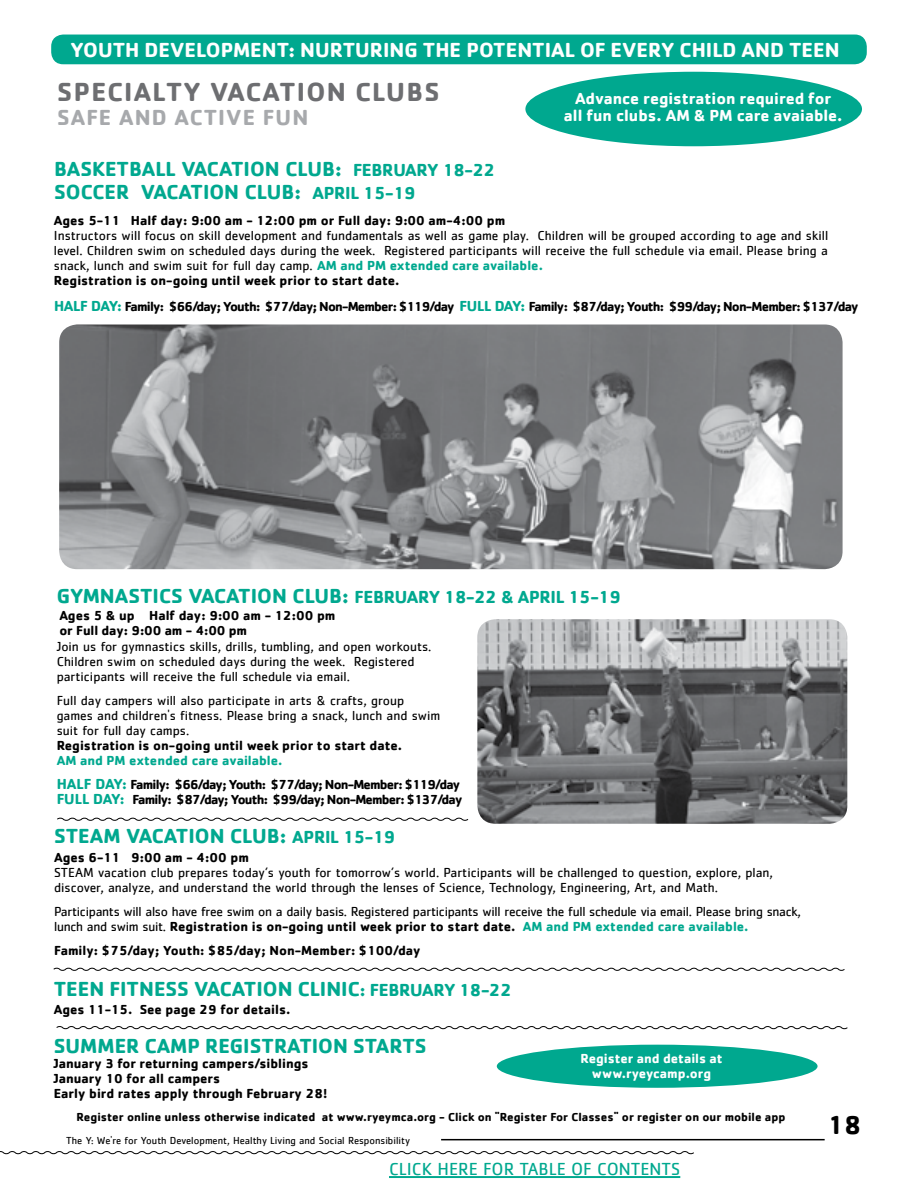
<style>
.page{position:relative;width:918px;height:1188px;background:#fff}
.page>*{position:absolute;margin:0;border:0;box-sizing:border-box;transform-origin:0 0}
.t1{font:700 27px "Cachet";letter-spacing:.05em;color:#6d6e71}
.t2{font:700 27px "Cachet";color:#000}
.t3{font:700 22.5px "Cachet";letter-spacing:.05em;color:#a7a9ac}
.t4{font:700 21px/23.2px "Cachet";color:#00a88f}
.t5{font:700 21px "Cachet";color:#fff}
.t6{font:700 18px "Cachet";letter-spacing:-.02em;color:#00a88f}
.t7{font:18px "Cachet";color:#00a88f}
.t8{font:700 16.5px/16.5px "Cachet";color:#fff;text-align:center}
.t9{font:13.5px/15px "Cachet";color:#000}
.t10{font:700 13.5px/15px "Cachet";color:#000}
.t11{font:700 13.5px/15px "Cachet";letter-spacing:-.06em;color:#000}
.t12{font:13.5px/15px "Cachet";letter-spacing:-.02em;color:#000}
.t13{font:700 13.5px/15px "Cachet";color:#fff;text-align:center}
.t14{font:700 13.5px "Cachet";color:#00a88f}
.t15{font:700 12px "Cachet";color:#000}
.t16{font:10.5px "Cachet";color:#000}
.s1{font-size:18px}
.s2{font-weight:700;color:#00a88f}
.s3{font-weight:700}
.s4{font-size:15px;color:#00a88f}
.s5{font-size:21px}
</style>
<div class="page">
<hr style="left:441px;top:1139px;width:384px;height:1px;background:#000">
<div style="left:51px;top:35px;width:816px;height:29px;background:#00a88f;border-radius:12px"></div>
<div style="left:525px;top:72px;width:337px;height:74px;background:#00a88f;border-radius:50%"></div>
<svg style="left:0;top:1151px;width:694px;height:4px"></svg>
<svg style="left:53px;top:967px;width:792px;height:4px"></svg>
<img style="left:59px;top:325px;width:784px;height:244px">
<img style="left:477px;top:619px;width:370px;height:205px">
<svg style="left:56px;top:1026px;width:792px;height:4px"></svg>
<svg style="left:57px;top:817px;width:412px;height:4px"></svg>
<div style="left:497px;top:1045px;width:321px;height:43px;background:#00a88f;border-radius:50%"></div>
<hr style="left:389px;top:1176px;width:291px;height:2px;background:#00a88f">
<h3 class="t5" style="left:71px;top:37px;width:771px">YOUTH DEVELOPMENT: NURTURING THE POTENTIAL OF EVERY CHILD AND TEEN</h3>
<h1 class="t1" style="left:57px;top:74px;width:384px">SPECIALTY VACATION CLUBS</h1>
<h2 class="t3" style="left:57px;top:103px;width:253px">SAFE AND ACTIVE FUN</h2>
<h3 class="t4" style="left:54px;top:156px;width:443px">BASKETBALL VACATION CLUB: <span class="s1">FEBRUARY 18-22<br></span>SOCCER VACATION CLUB: <span class="s1">APRIL 15-19</span></h3>
<p class="t8" style="left:564px;top:90px;width:280px">Advance registration required for all fun clubs. AM &amp; PM care avaiable.</p>
<p class="t10" style="left:54px;top:212px;width:453px">Ages 5-11 Half day: 9:00 am - 12:00 pm or Full day: 9:00 am-4:00 pm</p>
<p class="t9" style="left:54px;top:228px;width:776px">Instructors will focus on skill development and fundamentals as well as game play. Children will be grouped according to age and skill level. Children swim on scheduled days during the week. Registered participants will receive the full schedule via email. Please bring a snack, lunch and swim suit for full day camp. <span class="s2">AM and PM extended care available.<br></span><span class="s3">Registration is on-going until week prior to start date.</span></p>
<p class="t11" style="left:54px;top:298px;width:806px"><span class="s4">HALF DAY:</span> Family: $66/day; Youth: $77/day; Non-Member: $119/day <span class="s4">FULL DAY:</span> Family: $87/day; Youth: $99/day; Non-Member: $137/day</p>
<h3 class="t6" style="left:57px;top:586px;width:566px"><span class="s5">GYMNASTICS VACATION CLUB:</span> FEBRUARY 18-22 &amp; APRIL 15-19</h3>
<p class="t9" style="left:57px;top:639px;width:376px">Join us for gymnastics skills, drills, tumbling, and open workouts.<br>Children swim on scheduled days during the week. Registered participants will receive the full schedule via email.</p>
<p class="t9" style="left:57px;top:693px;width:385px">Full day campers will also participate in arts &amp; crafts, group games and children's fitness. Please bring a snack, lunch and swim suit for full day camps.</p>
<p class="t10" style="left:57px;top:737px;width:347px">Registration is on-going until week prior to start date.</p>
<p class="t14" style="left:57px;top:752px;width:227px">AM and PM extended care available.</p>
<p class="t10" style="left:59px;top:608px;width:278px;line-height:14.2px">Ages 5 &amp; up Half day: 9:00 am - 12:00 pm or Full day: 9:00 am - 4:00 pm</p>
<p class="t11" style="left:57px;top:776px;width:407px"><span class="s4">HALF DAY:</span> Family: $66/day; Youth: $77/day; Non-Member: $119/day<br><span class="s4">FULL DAY:</span> Family: $87/day; Youth: $99/day; Non-Member: $137/day</p>
<h3 class="t4" style="left:54px;top:823px;width:343px">STEAM VACATION CLUB: <span class="s1">APRIL 15-19</span></h3>
<p class="t10" style="left:54px;top:850px;width:196px">Ages 6-11 9:00 am - 4:00 pm</p>
<p class="t9" style="left:54px;top:865px;width:720px">STEAM vacation club prepares today’s youth for tomorrow’s world. Participants will be challenged to question, explore, plan, discover, analyze, and understand the world through the lenses of Science, Technology, Engineering, Art, and Math.</p>
<p class="t12" style="left:54px;top:904px;width:748px">Participants will also have free swim on a daily basis. Registered participants will receive the full schedule via email. Please bring snack, lunch and swim suit. <span class="s3">Registration is on-going until week prior to start date.</span> <span class="s2">AM and PM extended care available.</span></p>
<p class="t10" style="left:54px;top:943px;width:368px">Family: $75/day; Youth: $85/day; Non-Member: $100/day</p>
<h3 class="t4" style="left:54px;top:976px;width:459px">TEEN FITNESS VACATION CLINIC<span class="s1">: FEBRUARY 18-22</span></h3>
<p class="t10" style="left:54px;top:1001px;width:238px">Ages 11-15. See page 29 for details.</p>
<h3 class="t4" style="left:54px;top:1033px;width:374px">SUMMER CAMP REGISTRATION STARTS</h3>
<p class="t10" style="left:54px;top:1055px;width:275px">January 3 for returning campers/siblings<br>January 10 for all campers<br>Early bird rates apply through February 28!</p>
<p class="t13" style="left:580px;top:1050px;width:144px">Register and details at www.ryeycamp.org</p>
<p class="t15" style="left:77px;top:1109px;width:710px">Register online unless otherwise indicated at www.ryeymca.org - Click on "Register For Classes" or register on our mobile app</p>
<p class="t16" style="left:66px;top:1134px;width:345px">The Y: We're for Youth Development, Healthy Living and Social Responsibility</p>
<h3 class="t7" style="left:389px;top:1158px;width:293px">CLICK HERE FOR TABLE OF CONTENTS</h3>
<h1 class="t2" style="left:827px;top:1108px;width:35px">18</h1>
</div>
